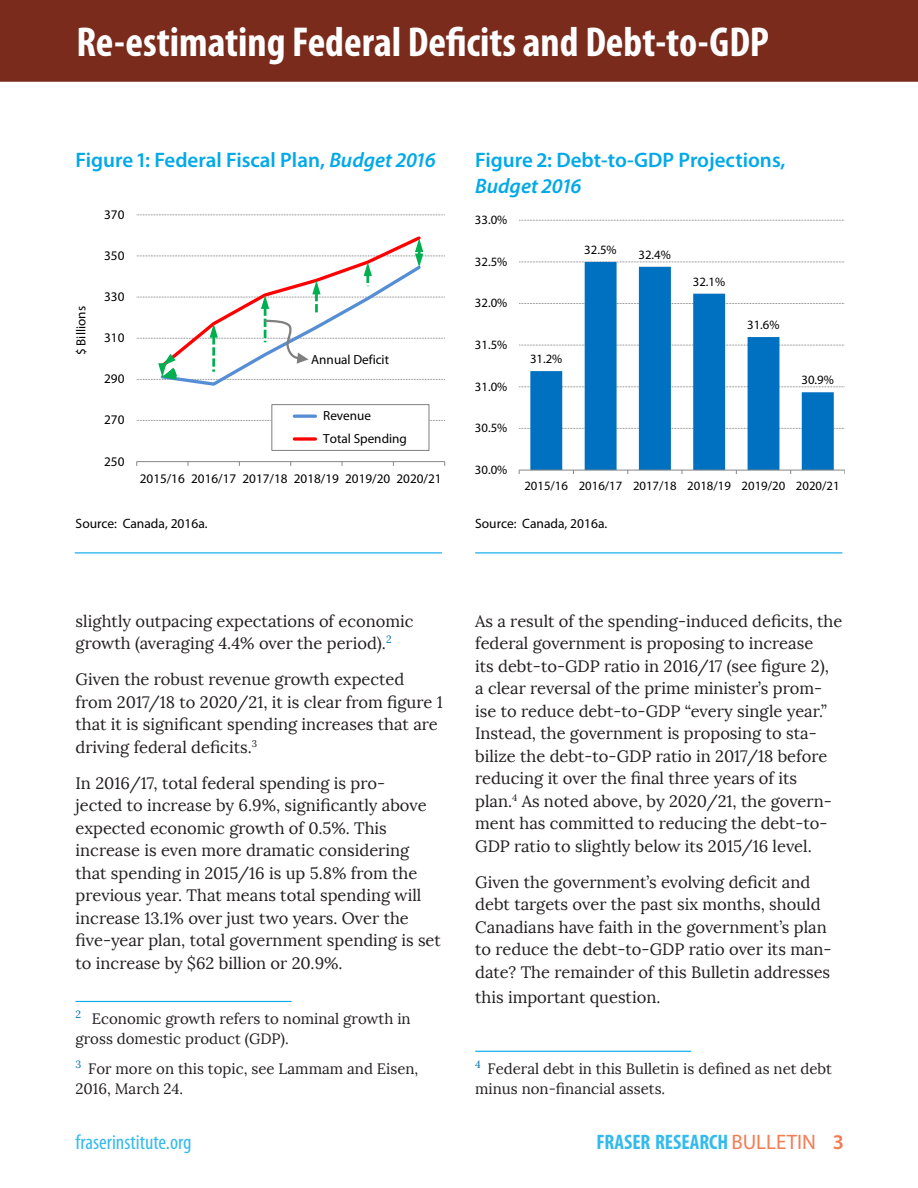
<style>
.page{position:relative;width:918px;height:1188px;background:#fff}
.page>*{position:absolute;margin:0;border:0;box-sizing:border-box;transform-origin:0 0}
.t1{font:700 condensed 42px "Myriad Pro";color:#fff}
.Table_head{font:600 21px/25.5px "Myriad Pro";color:#01a9e8}
.t2{font:700 condensed 21px "Myriad Pro";color:#34baed}
.t3{font:condensed 21px "Myriad Pro";color:#34baed}
.t4{font:16.5px/22.5px "Lora";color:#231f20}
.Footnote{font:15px/19.5px "Lora";color:#231f20}
.table_source{font:13.5px "Myriad Pro";color:#000}
.t5{font:13.2px/23px "Myriad Pro";color:#000}
.t6{font:12.75px "Myriad Pro";letter-spacing:-.005em;color:#000}
.s1{font-style:italic}
.s2{font-weight:400;font-stretch:normal;color:#f47c54}
.s3{font-weight:600;font-stretch:normal;color:#f47c54}
</style>
<div class="page">
<div style="left:0;top:0;width:918px;height:82px;background:#7a2b1c"></div>
<div style="left:76px;top:24px;width:766px;height:47px;background:#7a2b1c"></div>
<div style="left:75px;top:23px;width:768px;height:49px;border:2px solid #7a2b1c"></div>
<hr style="left:76px;top:1001px;width:216px;height:1px;background:#01a9e8">
<hr style="left:475px;top:1051px;width:216px;height:1px;background:#01a9e8">
<hr style="left:475px;top:552px;width:367px;height:1px;background:#01a9e8">
<hr style="left:75px;top:552px;width:367px;height:1px;background:#01a9e8">
<svg style="left:137px;top:420px;width:308px;height:1px"></svg>
<svg style="left:137px;top:214px;width:308px;height:1px"></svg>
<hr style="left:137px;top:461px;width:308px;height:1px;background:#868686">
<div style="left:272px;top:405px;width:157px;height:45px;background:#fff"></div>
<div style="left:271px;top:404px;width:158px;height:47px;border:1px solid #7f7f7f"></div>
<hr style="left:294px;top:415px;width:21px;height:3px;background:#558ed5">
<svg style="left:294px;top:437px;width:21px;height:4px"></svg>
<svg style="left:137px;top:236px;width:308px;height:150px"></svg>
<svg style="left:519px;top:428px;width:326px;height:1px"></svg>
<svg style="left:519px;top:386px;width:326px;height:1px"></svg>
<svg style="left:519px;top:345px;width:326px;height:1px"></svg>
<svg style="left:519px;top:303px;width:326px;height:1px"></svg>
<svg style="left:519px;top:262px;width:326px;height:1px"></svg>
<svg style="left:519px;top:220px;width:326px;height:1px"></svg>
<svg style="left:530px;top:262px;width:304px;height:208px"></svg>
<hr style="left:519px;top:470px;width:326px;height:1px;background:#868686">
<h1 class="t1" style="left:76px;top:16px;width:694px">Re-estimating Federal Deficits and Debt-to-GDP</h1>
<p class="Table_head" style="left:76px;top:147px;width:362px">Figure 1: Federal Fiscal Plan, <span class="s1">Budget 2016</span></p>
<p class="Table_head" style="left:475px;top:147px;width:312px">Figure 2: Debt-to-GDP Projections,<br><span class="s1">Budget 2016</span></p>
<p class="t5" style="left:69px;top:355px;width:50px;rotate:-90deg">$ Billions</p>
<p class="t5" style="left:104px;top:203px;width:22px">370</p>
<p class="t5" style="left:104px;top:244px;width:22px">350</p>
<p class="t5" style="left:104px;top:285px;width:22px">330</p>
<p class="t5" style="left:104px;top:326px;width:22px">310</p>
<p class="t5" style="left:104px;top:367px;width:22px">290</p>
<p class="t5" style="left:104px;top:408px;width:22px">270</p>
<p class="t5" style="left:104px;top:449px;width:22px">250</p>
<p class="t6" style="left:475px;top:212px;width:34px">33.0%</p>
<p class="t6" style="left:475px;top:253px;width:34px">32.5%</p>
<p class="t6" style="left:475px;top:295px;width:34px">32.0%</p>
<p class="t6" style="left:475px;top:337px;width:34px">31.5%</p>
<p class="t5" style="left:311px;top:348px;width:79px">Annual Deficit</p>
<p class="t6" style="left:530px;top:351px;width:34px">31.2%</p>
<p class="t5" style="left:323px;top:404px;width:85px">Revenue<br>Total Spending</p>
<p class="t6" style="left:475px;top:378px;width:34px">31.0%</p>
<p class="t6" style="left:475px;top:420px;width:34px">30.5%</p>
<p class="t6" style="left:584px;top:242px;width:34px">32.5%</p>
<p class="t6" style="left:639px;top:247px;width:34px">32.4%</p>
<p class="t6" style="left:693px;top:273px;width:34px">32.1%</p>
<p class="t6" style="left:747px;top:317px;width:34px">31.6%</p>
<p class="t6" style="left:802px;top:372px;width:34px">30.9%</p>
<p class="t5" style="left:140px;top:466px;width:303px">2015/16 2016/17 2017/18 2018/19 2019/20 2020/21</p>
<p class="t6" style="left:475px;top:462px;width:34px">30.0%</p>
<p class="t6" style="left:524px;top:478px;width:317px">2015/16 2016/17 2017/18 2018/19 2019/20 2020/21</p>
<p class="table_source" style="left:76px;top:515px;width:134px">Source: Canada, 2016a.</p>
<p class="table_source" style="left:475px;top:515px;width:134px">Source: Canada, 2016a.</p>
<p class="t4" style="left:76px;top:610px;width:340px">slightly outpacing expectations of economic growth (averaging 4.4% over the period).<sup>2</sup></p>
<p class="t4" style="left:76px;top:669px;width:369px">Given the robust revenue growth expected from 2017/18 to 2020/21, it is clear from figure 1 that it is significant spending increases that are driving federal deficits.<sup>3</sup></p>
<p class="t4" style="left:76px;top:772px;width:367px">In 2016/17, total federal spending is pro-<br>jected to increase by 6.9%, significantly above expected economic growth of 0.5%. This increase is even more dramatic considering that spending in 2015/16 is up 5.8% from the previous year. That means total spending will increase 13.1% over just two years. Over the five-year plan, total government spending is set to increase by $62 billion or 20.9%.</p>
<p class="Footnote" style="left:76px;top:1009px;width:337px"><sup>2</sup> Economic growth refers to nominal growth in gross domestic product (GDP).</p>
<p class="Footnote" style="left:76px;top:1059px;width:344px"><sup>3</sup> For more on this topic, see Lammam and Eisen,<br>2016, March 24.</p>
<p class="t4" style="left:475px;top:610px;width:369px">As a result of the spending-induced deficits, the federal government is proposing to increase<br>its debt-to-GDP ratio in 2016/17 (see figure 2),<br>a clear reversal of the prime minister’s prom&shy;ise to reduce debt-to-GDP “every single year.” Instead, the government is proposing to sta&shy;bilize the debt-to-GDP ratio in 2017/18 before reducing it over the final three years of its plan.<sup>4</sup> As noted above, by 2020/21, the govern&shy;ment has committed to reducing the debt-to-GDP ratio to slightly below its 2015/16 level.</p>
<p class="t4" style="left:475px;top:871px;width:358px">Given the government’s evolving deficit and debt targets over the past six months, should Canadians have faith in the government’s plan to reduce the debt-to-GDP ratio over its man&shy;date? The remainder of this Bulletin addresses</p>
<p class="t4" style="left:475px;top:987px;width:187px">this important question.</p>
<p class="Footnote" style="left:475px;top:1059px;width:358px"><sup>4</sup> Federal debt in this Bulletin is defined as net debt minus non-financial assets.</p>
<p class="t3" style="left:76px;top:1129px;width:117px">fraserinstitute.org</p>
<p class="t2" style="left:596px;top:1129px;width:249px">FRASER RESEARCH <span class="s2">BULLETIN</span> <span class="s3">3</span></p>
</div>
